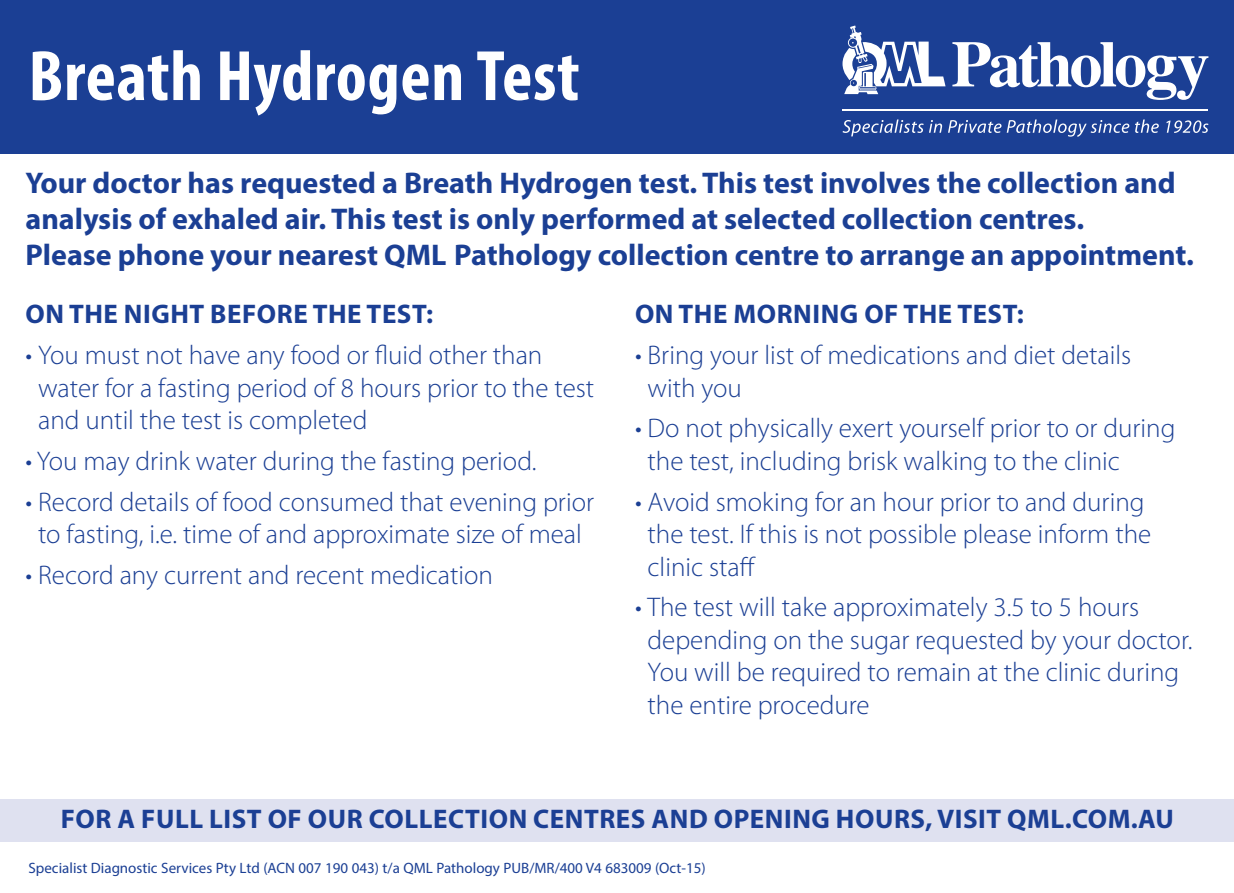
<style>
.page{position:relative;width:1234px;height:893px;background:#fff}
.page>*{position:absolute;margin:0;border:0;box-sizing:border-box;transform-origin:0 0}
.body{font:700 condensed 72px "Myriad Pro";letter-spacing:.01em;color:#fff}
.body-2{font:700 30px/36px "Myriad Pro";color:#1b3f94}
.body-3{font:300 27px/32.4px "Myriad Pro";color:#1b3f94}
.body-4{font:700 27px "Myriad Pro";letter-spacing:.02em;color:#1b3f94}
.t1{font:15px "Myriad Pro";color:#1b3f94}
</style>
<div class="page">
<div style="left:0;top:0;width:1233px;height:153px;background:#1b3f94"></div>
<div style="left:0;top:799px;width:1233px;height:43px;background:#dfe1f0"></div>
<svg style="left:952px;top:42px;width:256px;height:58px"></svg>
<svg style="left:842px;top:26px;width:103px;height:68px"></svg>
<svg style="left:842px;top:120px;width:99px;height:16px"></svg>
<svg style="left:948px;top:120px;width:210px;height:17px"></svg>
<svg style="left:1166px;top:120px;width:42px;height:13px"></svg>
<hr style="left:842px;top:109px;width:366px;height:1px;background:#fff">
<p class="body" style="left:29px;top:31px;width:552px">Breath Hydrogen Test</p>
<p class="body-2" style="left:26px;top:163px;width:1169px">Your doctor has requested a Breath Hydrogen test. This test involves the collection and analysis of exhaled air. This test is only performed at selected collection centres.<br>Please phone your nearest QML Pathology collection centre to arrange an appointment.</p>
<p class="body-4" style="left:26px;top:297px;width:409px">ON THE NIGHT BEFORE THE TEST:</p>
<p class="body-3" style="left:38px;top:339px;width:557px;text-indent:-13px">• You must not have any food or fluid other than water for a fasting period of 8 hours prior to the test and until the test is completed</p>
<p class="body-3" style="left:26px;top:445px;width:512px">• You may drink water during the fasting period.</p>
<p class="body-3" style="left:26px;top:486px;width:570px;text-align:center">• Record details of food consumed that evening prior to fasting, i.e. time of and approximate size of meal</p>
<p class="body-3" style="left:26px;top:559px;width:469px">• Record any current and recent medication</p>
<p class="body-4" style="left:635px;top:297px;width:390px">ON THE MORNING OF THE TEST:</p>
<p class="body-3" style="left:647px;top:339px;width:485px;text-indent:-13px">• Bring your list of medications and diet details with you</p>
<p class="body-3" style="left:647px;top:413px;width:529px;text-indent:-13px">• Do not physically exert yourself prior to or during the test, including brisk walking to the clinic</p>
<p class="body-3" style="left:647px;top:486px;width:505px;text-indent:-13px">• Avoid smoking for an hour prior to and during the test. If this is not possible please inform the clinic staff</p>
<p class="body-3" style="left:647px;top:592px;width:546px;text-indent:-13px">• The test will take approximately 3.5 to 5 hours depending on the sugar requested by your doctor.<br>You will be required to remain at the clinic during the entire procedure</p>
<p class="body-4" style="left:61px;top:801px;width:1114px">FOR A FULL LIST OF OUR COLLECTION CENTRES AND OPENING HOURS, VISIT QML.COM.AU</p>
<p class="t1" style="left:29px;top:859px;width:678px">Specialist Diagnostic Services Pty Ltd (ACN 007 190 043) t/a QML Pathology PUB/MR/400 V4 683009 (Oct-15)</p>
</div>
